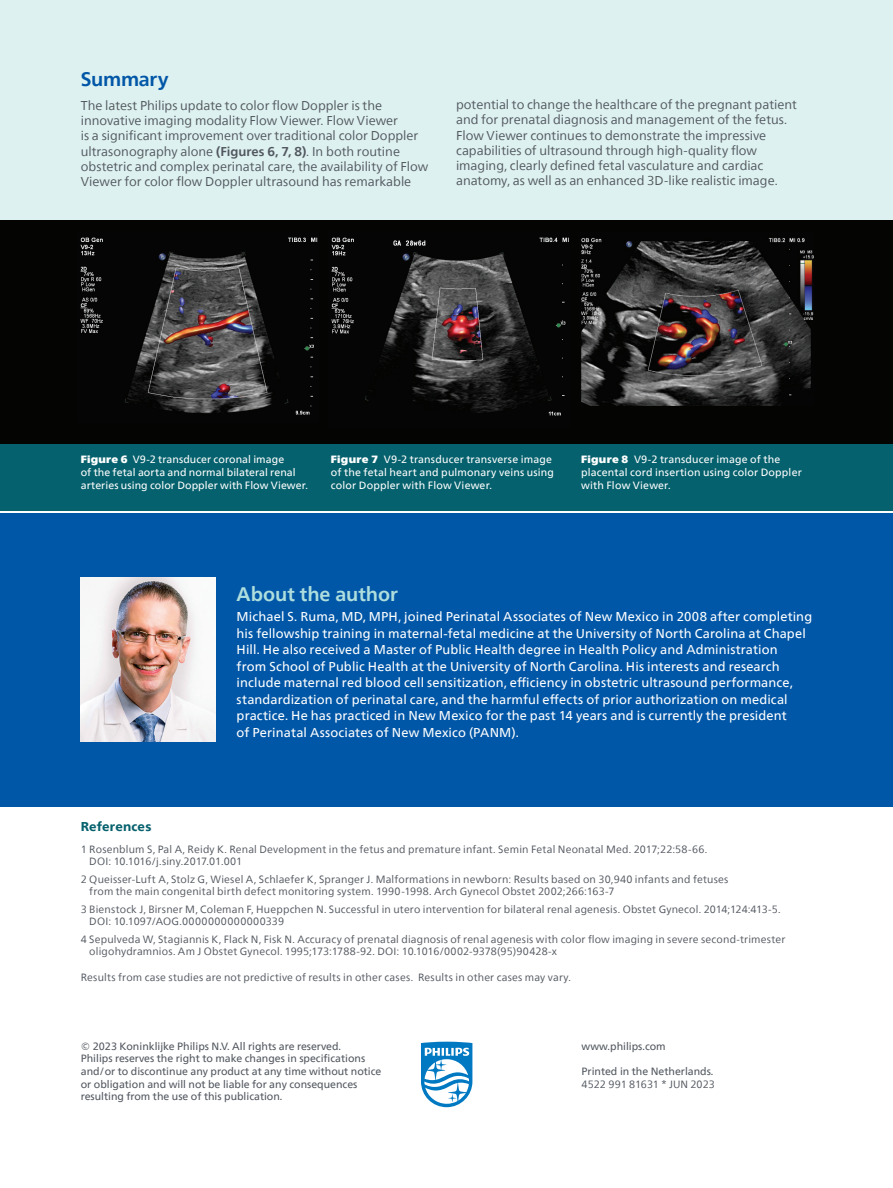
<style>
.page{position:relative;width:893px;height:1188px;background:#fff}
.page>*{position:absolute;margin:0;border:0;box-sizing:border-box;transform-origin:0 0}
._03_Introduction_BOL{font:700 19.5px "Neue Frutiger World";letter-spacing:-.005em;color:#aededd}
._03_Introduction_BOL-2{font:700 19.5px "Neue Frutiger World";letter-spacing:-.015em;color:#0157a7}
._01_Body_Copy_8_5_pt{font:12.75px/16.5px "Neue Frutiger World";letter-spacing:.01em;color:#fff}
._01_Body_Copy_8_5_pt-2{font:12.75px/15.3px "Neue Frutiger World";color:#52575f}
._02_Body_Heading_BOL{font:800 12.75px "Neue Frutiger World";letter-spacing:.015em;color:#05616d}
._04_Caption{font:10.5px/12px "Neue Frutiger World";letter-spacing:.015em;color:#52575f}
._04_Caption_7_pt{font:10.5px/12.8px "Neue Frutiger World";letter-spacing:.015em;color:#fff}
.t1{font:10.5px/12.6px "Neue Frutiger World";color:#52575f}
.s1{font-weight:700}
.s2{font-family:"Neue Frutiger World Xtra Blk"}
</style>
<div class="page">
<svg style="left:421px;top:1042px;width:51px;height:65px"></svg>
<div style="left:0;top:0;width:893px;height:255px;background:#ddf1f0"></div>
<div style="left:0;top:513px;width:893px;height:294px;background:#0157a7"></div>
<img style="left:81px;top:578px;width:134px;height:163px">
<div style="left:0;top:220px;width:893px;height:282px;background:#040503"></div>
<div style="left:0;top:444px;width:893px;height:66px;background:#05616d"></div>
<img style="left:80px;top:237px;width:238px;height:178px">
<img style="left:331px;top:237px;width:238px;height:179px">
<img style="left:581px;top:238px;width:232px;height:168px">
<p class="_03_Introduction_BOL-2" style="left:81px;top:62px;width:89px">Summary</p>
<p class="_01_Body_Copy_8_5_pt-2" style="left:81px;top:98px;width:349px">The latest Philips update to color flow Doppler is the innovative imaging modality Flow Viewer. Flow Viewer<br>is a significant improvement over traditional color Doppler ultrasonography alone <span class="s1">(Figures 6, 7, 8)</span>. In both routine obstetric and complex perinatal care, the availability of Flow Viewer for color flow Doppler ultrasound has remarkable</p>
<p class="_01_Body_Copy_8_5_pt-2" style="left:456px;top:97px;width:342px">potential to change the healthcare of the pregnant patient and for prenatal diagnosis and management of the fetus.<br>Flow Viewer continues to demonstrate the impressive capabilities of ultrasound through high-quality flow imaging, clearly defined fetal vasculature and cardiac anatomy, as well as an enhanced 3D-like realistic image.</p>
<p class="_04_Caption_7_pt" style="left:81px;top:453px;width:229px"><span class="s2">Figure 6</span> V9-2 transducer coronal image<br>of the fetal aorta and normal bilateral renal arteries using color Doppler with Flow Viewer.</p>
<p class="_04_Caption_7_pt" style="left:331px;top:453px;width:225px"><span class="s2">Figure 7</span> V9-2 transducer transverse image of the fetal heart and pulmonary veins using color Doppler with Flow Viewer.</p>
<p class="_04_Caption_7_pt" style="left:581px;top:453px;width:222px"><span class="s2">Figure 8</span> V9-2 transducer image of the placental cord insertion using color Doppler with Flow Viewer.</p>
<p class="_03_Introduction_BOL" style="left:237px;top:577px;width:163px">About the author</p>
<p class="_01_Body_Copy_8_5_pt" style="left:237px;top:609px;width:577px">Michael S. Ruma, MD, MPH, joined Perinatal Associates of New Mexico in 2008 after completing his fellowship training in maternal-fetal medicine at the University of North Carolina at Chapel Hill. He also received a Master of Public Health degree in Health Policy and Administration<br>from School of Public Health at the University of North Carolina. His interests and research include maternal red blood cell sensitization, efficiency in obstetric ultrasound performance, standardization of perinatal care, and the harmful effects of prior authorization on medical practice. He has practiced in New Mexico for the past 14 years and is currently the president<br>of Perinatal Associates of New Mexico (PANM).</p>
<p class="_02_Body_Heading_BOL" style="left:81px;top:819px;width:72px">References</p>
<p class="_04_Caption" style="left:89px;top:844px;width:620px;text-indent:-9px">1 Rosenblum S, Pal A, Reidy K. Renal Development in the fetus and premature infant. Semin Fetal Neonatal Med. 2017;22:58-66.<br>DOI: 10.1016/j.siny.2017.01.001</p>
<p class="_04_Caption" style="left:89px;top:874px;width:641px;text-indent:-9px">2 Queisser‑Luft A, Stolz G, Wiesel A, Schlaefer K, Spranger J. Malformations in newborn: Results based on 30,940 infants and fetuses from the main congenital birth defect monitoring system. 1990‑1998. Arch Gynecol Obstet 2002;266:163‑7</p>
<p class="_04_Caption" style="left:89px;top:904px;width:693px;text-indent:-9px">3 Bienstock J, Birsner M, Coleman F, Hueppchen N. Successful in utero intervention for bilateral renal agenesis. Obstet Gynecol. 2014;124:413-5.<br>DOI: 10.1097/AOG.0000000000000339</p>
<p class="_04_Caption" style="left:89px;top:934px;width:697px;text-indent:-9px">4 Sepulveda W, Stagiannis K, Flack N, Fisk N. Accuracy of prenatal diagnosis of renal agenesis with color flow imaging in severe second-trimester oligohydramnios. Am J Obstet Gynecol. 1995;173:1788-92. DOI: 10.1016/0002-9378(95)90428-x</p>
<p class="_04_Caption" style="left:81px;top:971px;width:492px">Results from case studies are not predictive of results in other cases. Results in other cases may vary.</p>
<p class="t1" style="left:81px;top:1040px;width:262px">© 2023 Koninklijke Philips N.V. All rights are reserved.</p>
<p class="t1" style="left:81px;top:1053px;width:286px">Philips reserves the right to make changes in specifications</p>
<p class="t1" style="left:81px;top:1065px;width:302px">and/or to discontinue any product at any time without notice or obligation and will not be liable for any consequences resulting from the use of this publication.</p>
<p class="t1" style="left:582px;top:1040px;width:86px">www.philips.com</p>
<p class="t1" style="left:582px;top:1065px;width:133px">Printed in the Netherlands.</p>
<p class="_04_Caption" style="left:582px;top:1078px;width:135px">4522 991 81631 * JUN 2023</p>
</div>
